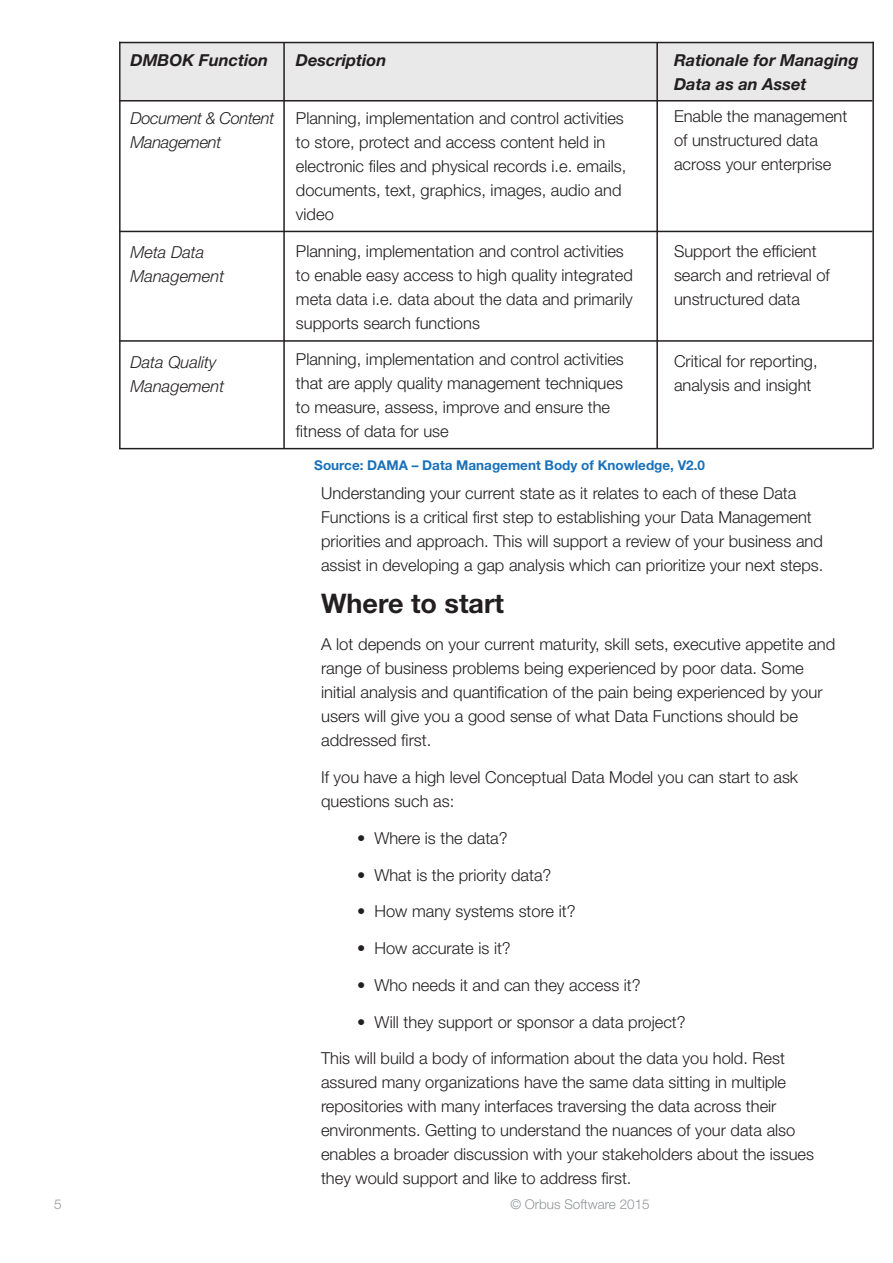
<style>
.page{position:relative;width:893px;height:1263px;background:#fff}
.page>*{position:absolute;margin:0;border:0;box-sizing:border-box;transform-origin:0 0}
.t1{font:700 27px "Helvetica Neue LT Std";color:#231f20}
.t2{font:300 16.5px/24px "Helvetica Neue LT Std";color:#231f20}
.t3{font:italic 700 16.5px/24px "Helvetica Neue LT Std";color:#231f20}
.t4{font:italic 300 16.5px/24px "Helvetica Neue LT Std";color:#231f20}
.t5{font:italic 300 16.5px/24px "Helvetica Neue LT Std";letter-spacing:-.02em;color:#231f20}
.t6{font:700 13.5px "Helvetica Neue LT Std";color:#1971ba}
.t7{font:300 13.5px "Helvetica Neue LT Std";color:#939598}
</style>
<div class="page">
<hr style="left:283px;top:43px;width:2px;height:406px;background:#231f20">
<hr style="left:119px;top:42px;width:2px;height:407px;background:#231f20">
<hr style="left:872px;top:42px;width:2px;height:407px;background:#231f20">
<hr style="left:656px;top:43px;width:2px;height:406px;background:#231f20">
<div style="left:121px;top:43px;width:751px;height:57px;background:#e9e9e9"></div>
<hr style="left:119px;top:100px;width:753px;height:2px;background:#231f20">
<hr style="left:119px;top:42px;width:755px;height:1px;background:#231f20">
<hr style="left:119px;top:231px;width:753px;height:1px;background:#231f20">
<hr style="left:119px;top:340px;width:753px;height:2px;background:#231f20">
<hr style="left:119px;top:448px;width:753px;height:1px;background:#231f20">
<p class="t3" style="left:130px;top:48px;width:139px">DMBOK Function</p>
<p class="t5" style="left:130px;top:106px;width:145px">Document &amp; Content<br>Management</p>
<p class="t4" style="left:130px;top:240px;width:95px">Meta Data<br>Management</p>
<p class="t4" style="left:130px;top:350px;width:95px">Data Quality<br>Management</p>
<p class="t3" style="left:296px;top:48px;width:92px">Description</p>
<p class="t2" style="left:296px;top:106px;width:332px">Planning, implementation and control activities to store, protect and access content held in electronic files and physical records i.e. emails, documents, text, graphics, images, audio and video</p>
<p class="t2" style="left:296px;top:238px;width:338px">Planning, implementation and control activities to enable easy access to high quality integrated meta data i.e. data about the data and primarily supports search functions</p>
<p class="t2" style="left:296px;top:347px;width:329px">Planning, implementation and control activities that are apply quality management techniques to measure, assess, improve and ensure the fitness of data for use</p>
<p class="t3" style="left:674px;top:48px;width:186px">Rationale for Managing<br>Data as an Asset</p>
<p class="t2" style="left:674px;top:104px;width:175px">Enable the management of unstructured data across your enterprise</p>
<p class="t2" style="left:674px;top:238px;width:157px">Support the efficient search and retrieval of unstructured data</p>
<p class="t2" style="left:674px;top:349px;width:145px">Critical for reporting, analysis and insight</p>
<p class="t6" style="left:314px;top:456px;width:392px">Source: DAMA – Data Management Body of Knowledge, V2.0</p>
<p class="t2" style="left:321px;top:480px;width:504px">Understanding your current state as it relates to each of these Data Functions is a critical first step to establishing your Data Management priorities and approach. This will support a review of your business and assist in developing a gap analysis which can prioritize your next steps.</p>
<p class="t1" style="left:321px;top:587px;width:185px">Where to start</p>
<p class="t2" style="left:321px;top:632px;width:516px">A lot depends on your current maturity, skill sets, executive appetite and range of business problems being experienced by poor data. Some initial analysis and quantification of the pain being experienced by your users will give you a good sense of what Data Functions should be addressed first.</p>
<p class="t2" style="left:321px;top:765px;width:479px">If you have a high level Conceptual Data Model you can start to ask questions such as:</p>
<p class="t2" style="left:357px;top:825px;width:152px">• Where is the data?</p>
<p class="t2" style="left:357px;top:862px;width:196px">• What is the priority data?</p>
<p class="t2" style="left:357px;top:899px;width:220px">• How many systems store it?</p>
<p class="t2" style="left:357px;top:936px;width:155px">• How accurate is it?</p>
<p class="t2" style="left:357px;top:972px;width:285px">• Who needs it and can they access it?</p>
<p class="t2" style="left:357px;top:1009px;width:330px">• Will they support or sponsor a data project?</p>
<p class="t2" style="left:321px;top:1046px;width:494px">This will build a body of information about the data you hold. Rest assured many organizations have the same data sitting in multiple repositories with many interfaces traversing the data across their environments. Getting to understand the nuances of your data also enables a broader discussion with your stakeholders about the issues they would support and like to address first.</p>
<p class="t7" style="left:54px;top:1196px;width:9px">5</p>
<p class="t7" style="left:510px;top:1196px;width:141px">© Orbus Software 2015</p>
</div>
